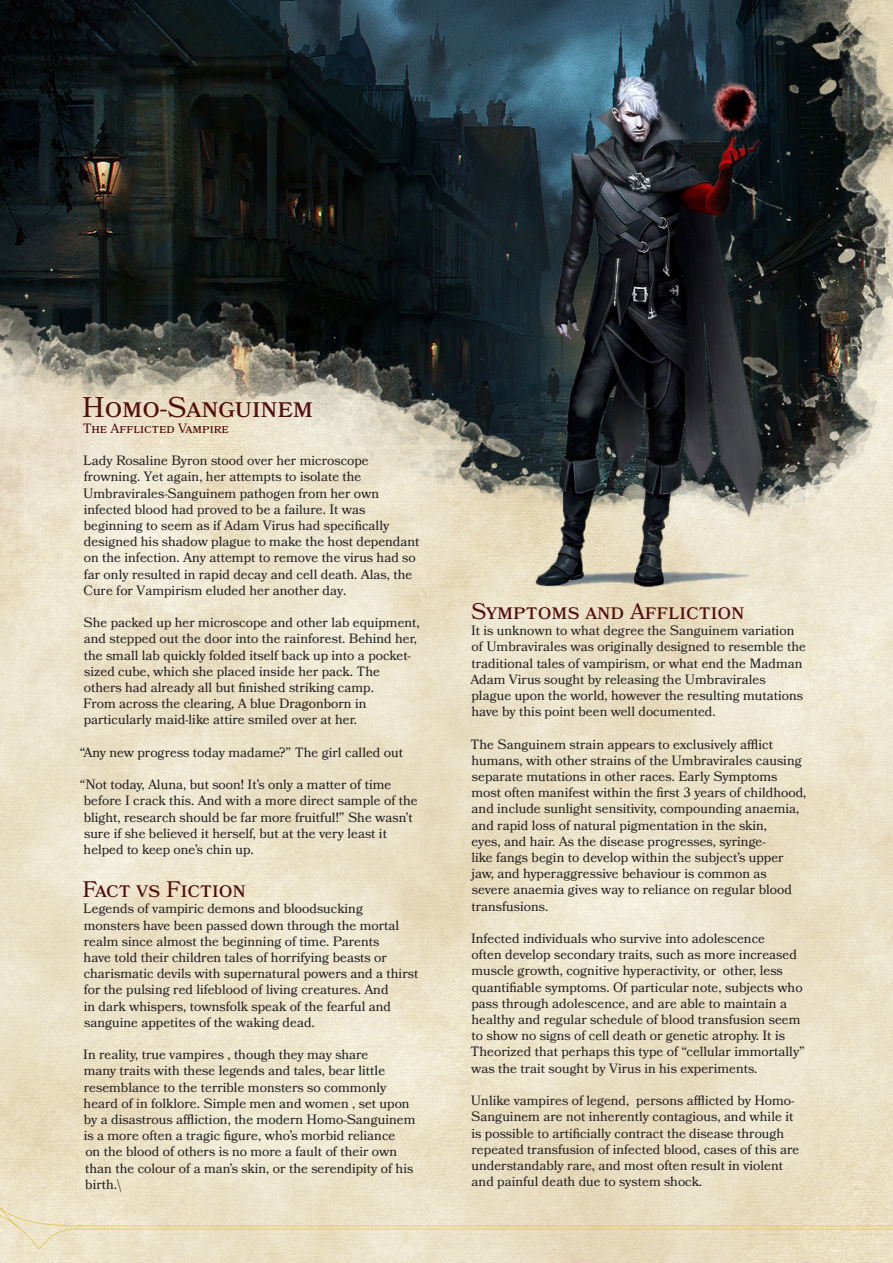
<style>
.page{position:relative;width:893px;height:1263px;background:#fff}
.page>*{position:absolute;margin:0;border:0;box-sizing:border-box;transform-origin:0 0}
.PHB_Class_Title{font:28.5px "Bookmania";color:#530e0d}
.PHB_Subclass_Title{font:22.5px "Bookmania";color:#530e0d}
.PHB{font:13.5px/16.2px "Bookmania";color:#231f20}
.PHB_SubCat{font:13.5px "Bookmania";color:#530e0d}
</style>
<div class="page">
<img style="left:0;top:524px;width:893px;height:739px">
<img style="left:0;top:0;width:893px;height:524px">
<img style="left:488px;top:66px;width:311px;height:528px">
<p class="PHB_Class_Title" style="left:82px;top:390px;width:232px">Homo-Sanguinem</p>
<p class="PHB_SubCat" style="left:83px;top:420px;width:147px">The Afflicted Vampire</p>
<p class="PHB" style="left:83px;top:452px;width:338px">Lady Rosaline Byron stood over her microscope frowning. Yet again, her attempts to isolate the Umbravirales-Sanguinem pathogen from her own infected blood had proved to be a failure. It was beginning to seem as if Adam Virus had specifically designed his shadow plague to make the host dependant on the infection. Any attempt to remove the virus had so far only resulted in rapid decay and cell death. Alas, the Cure for Vampirism eluded her another day.</p>
<p class="PHB" style="left:84px;top:614px;width:338px">She packed up her microscope and other lab equipment, and stepped out the door into the rainforest. Behind her, the small lab quickly folded itself back up into a pocket&shy;sized cube, which she placed inside her pack. The others had already all but finished striking camp.</p>
<p class="PHB" style="left:83px;top:695px;width:285px">From across the clearing, A blue Dragonborn in particularly maid-like attire smiled over at her.</p>
<p class="PHB" style="left:80px;top:744px;width:325px">“Any new progress today madame?” The girl called out</p>
<p class="PHB" style="left:80px;top:776px;width:340px">“Not today, Aluna, but soon! It’s only a matter of time before I crack this. And with a more direct sample of the blight, research should be far more fruitful!” She wasn’t sure if she believed it herself, but at the very least it helped to keep one’s chin up.</p>
<p class="PHB_Subclass_Title" style="left:82px;top:876px;width:165px">Fact vs Fiction</p>
<p class="PHB" style="left:83px;top:900px;width:337px">Legends of vampiric demons and bloodsucking monsters have been passed down through the mortal realm since almost the beginning of time. Parents<br>have told their children tales of horrifying beasts or charismatic devils with supernatural powers and a thirst for the pulsing red lifeblood of living creatures. And<br>in dark whispers, townsfolk speak of the fearful and sanguine appetites of the waking dead.</p>
<p class="PHB" style="left:83px;top:1046px;width:334px">In reality, true vampires , though they may share<br>many traits with these legends and tales, bear little resemblance to the terrible monsters so commonly heard of in folklore. Simple men and women , set upon by a disastrous affliction, the modern Homo-Sanguinem is a more often a tragic figure, who’s morbid reliance<br>on the blood of others is no more a fault of their own than the colour of a man’s skin, or the serendipity of his birth.\</p>
<p class="PHB_Subclass_Title" style="left:471px;top:598px;width:275px">Symptoms and Affliction</p>
<p class="PHB" style="left:470px;top:622px;width:337px">It is unknown to what degree the Sanguinem variation of Umbravirales was originally designed to resemble the traditional tales of vampirism, or what end the Madman Adam Virus sought by releasing the Umbravirales plague upon the world, however the resulting mutations have by this point been well documented.</p>
<p class="PHB" style="left:470px;top:736px;width:337px">The Sanguinem strain appears to exclusively afflict humans, with other strains of the Umbravirales causing separate mutations in other races. Early Symptoms most often manifest within the first 3 years of childhood, and include sunlight sensitivity, compounding anaemia, and rapid loss of natural pigmentation in the skin,<br>eyes, and hair. As the disease progresses, syringe-<br>like fangs begin to develop within the subject’s upper jaw, and hyperaggressive behaviour is common as severe anaemia gives way to reliance on regular blood transfusions.</p>
<p class="PHB" style="left:470px;top:930px;width:336px">Infected individuals who survive into adolescence<br>often develop secondary traits, such as more increased muscle growth, cognitive hyperactivity, or other, less quantifiable symptoms. Of particular note, subjects who pass through adolescence, and are able to maintain a healthy and regular schedule of blood transfusion seem to show no signs of cell death or genetic atrophy. It is Theorized that perhaps this type of “cellular immortally” was the trait sought by Virus in his experiments.</p>
<p class="PHB" style="left:471px;top:1092px;width:330px">Unlike vampires of legend, persons afflicted by Homo-Sanguinem are not inherently contagious, and while it is possible to artificially contract the disease through repeated transfusion of infected blood, cases of this are understandably rare, and most often result in violent and painful death due to system shock.</p>
</div>
